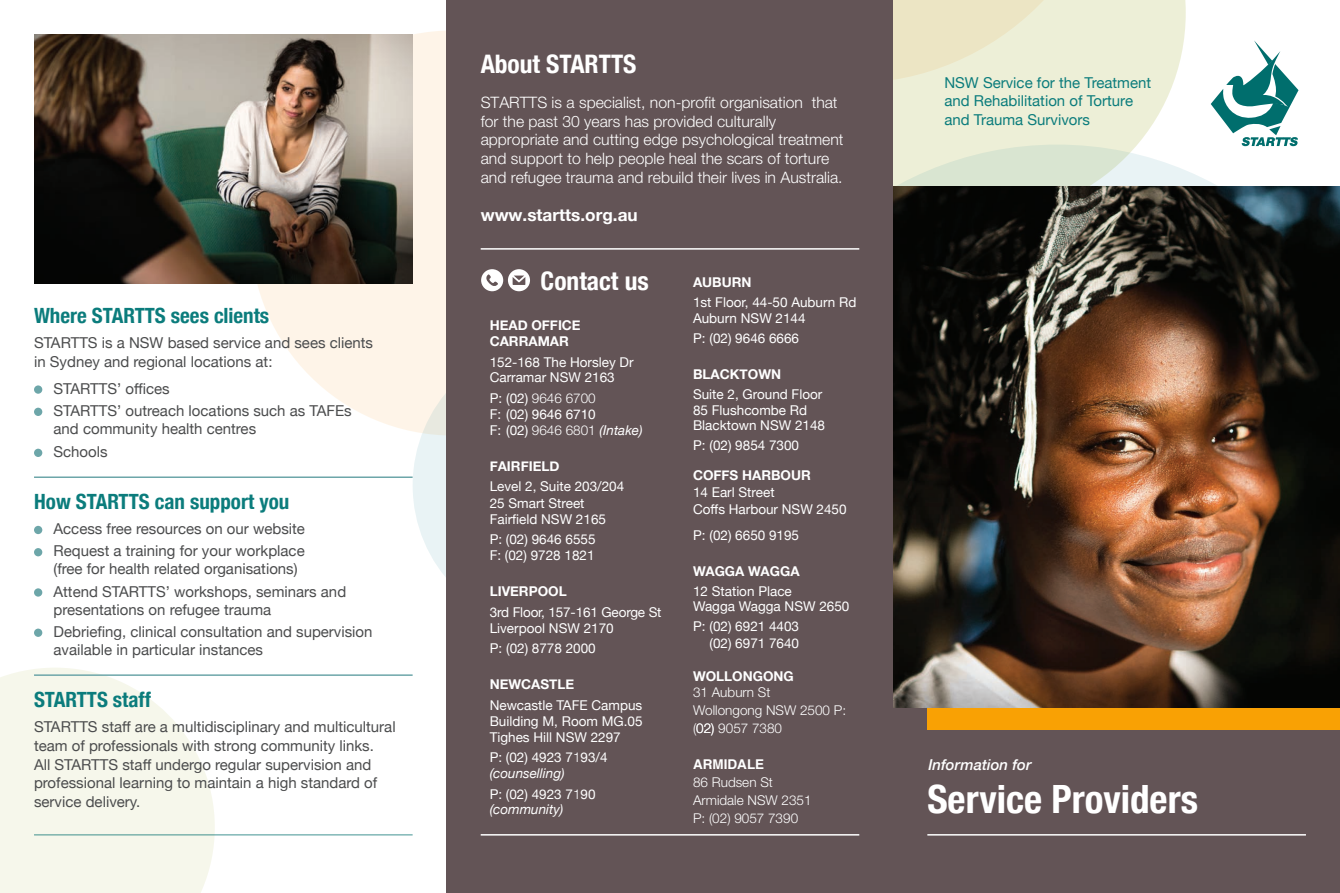
<style>
.page{position:relative;width:1340px;height:893px;background:#fff}
.page>*{position:absolute;margin:0;border:0;box-sizing:border-box;transform-origin:0 0}
._9_pt_para_text{font:700 condensed 39px "Helvetica Neue";color:#fff}
._9_pt_para_text-2{font:700 condensed 25.5px "Helvetica Neue";color:#fff}
.heading_2{font:700 condensed 25.5px "Helvetica Neue";color:#fff}
.heading_1{font:700 condensed 21px "Helvetica Neue";color:#0b7c7c}
.heading_2-2{font:700 condensed 21px "Helvetica Neue";color:#0b7c7c}
._9_pt_para_text-3{font:700 17.1px "Helvetica Neue";color:#fff}
._9_pt_para_text-4{font:300 15.75px/18.6px "Helvetica Neue";color:#fff}
._9_pt_para_text-5{font:15px/18.8px "Helvetica Neue";color:#4b4c4d}
._9_pt_para_text-6{font:15px/18.8px "Helvetica Neue";color:#0b7c7c}
._9_pt_para_text-7{font:italic 500 15px "Helvetica Neue";color:#fff}
.t1{font:13.5px/16px "Helvetica Neue";color:#fff}
.t2{font:300 13.5px/17.7px "Helvetica Neue";color:#fff}
.t3{font:700 13.5px/16px "Helvetica Neue";color:#fff}
.t4{font:13.5px "Helvetica";color:#fff}
.t5{font:700 13.5px "Helvetica";color:#fff}
.s1{font-weight:400}
.s2{font-family:"Helvetica Neue"}
.s3{font-weight:400;font-style:italic}
.s4{font-weight:300}
.s5{font-style:italic}
</style>
<div class="page">
<svg style="left:0;top:668px;width:215px;height:225px;background:#f7f7ed"></svg>
<div style="left:251px;top:30px;width:405px;height:406px;background:#fef4e8;border-radius:50%"></div>
<svg style="left:412px;top:340px;width:291px;height:290px;background:#e9f1f2"></svg>
<svg style="left:893px;top:0;width:292px;height:145px;background:#eef0da"></svg>
<svg style="left:893px;top:145px;width:402px;height:41px"></svg>
<svg style="left:893px;top:0;width:224px;height:83px;background:#eceacf"></svg>
<div style="left:446px;top:0;width:447px;height:893px;background:#635456"></div>
<div style="left:890px;top:708px;width:449px;height:185px;background:#635456"></div>
<svg style="left:1210px;top:40px;width:88px;height:106px"></svg>
<hr style="left:34px;top:476px;width:378px;height:2px;background:#6da6a9">
<hr style="left:34px;top:674px;width:378px;height:2px;background:#6da6a9">
<div style="left:34px;top:385px;width:8px;height:9px;background:#6da6a9;border-radius:50%"></div>
<div style="left:34px;top:408px;width:8px;height:8px;background:#6da6a9;border-radius:50%"></div>
<div style="left:34px;top:449px;width:8px;height:8px;background:#6da6a9;border-radius:50%"></div>
<div style="left:34px;top:526px;width:8px;height:8px;background:#6da6a9;border-radius:50%"></div>
<div style="left:34px;top:548px;width:8px;height:8px;background:#6da6a9;border-radius:50%"></div>
<div style="left:34px;top:588px;width:8px;height:9px;background:#6da6a9;border-radius:50%"></div>
<div style="left:34px;top:629px;width:8px;height:8px;background:#6da6a9;border-radius:50%"></div>
<img style="left:34px;top:34px;width:378px;height:250px">
<hr style="left:34px;top:834px;width:378px;height:2px;background:#006e6d">
<hr style="left:927px;top:834px;width:378px;height:2px;background:#fff">
<div style="left:927px;top:651px;width:412px;height:79px;background:#f9a104"></div>
<img style="left:893px;top:186px;width:446px;height:522px">
<hr style="left:480px;top:834px;width:379px;height:2px;background:#fff">
<hr style="left:480px;top:248px;width:379px;height:2px;background:#fff">
<svg style="left:481px;top:269px;width:49px;height:22px"></svg>
<p class="heading_2-2" style="left:34px;top:298px;width:237px">Where STARTTS sees clients</p>
<p class="_9_pt_para_text-5" style="left:34px;top:335px;width:340px">STARTTS is a NSW based service and sees clients in Sydney and regional locations at:</p>
<p class="_9_pt_para_text-5" style="left:54px;top:380px;width:118px">STARTTS’ offices</p>
<p class="_9_pt_para_text-5" style="left:54px;top:402px;width:300px;line-height:18px">STARTTS’ outreach locations such as TAFEs and community health centres</p>
<p class="_9_pt_para_text-5" style="left:54px;top:443px;width:56px">Schools</p>
<p class="heading_1" style="left:34px;top:484px;width:257px">How STARTTS can support you</p>
<p class="_9_pt_para_text-5" style="left:54px;top:520px;width:253px">Access free resources on our website</p>
<p class="_9_pt_para_text-5" style="left:54px;top:543px;width:253px;line-height:18px">Request a training for your workplace (free for health related organisations(</p>
<p class="_9_pt_para_text-5" style="left:54px;top:583px;width:294px;line-height:18px">Attend STARTTS’ workshops, seminars and presentations on refugee trauma</p>
<p class="_9_pt_para_text-5" style="left:54px;top:623px;width:320px;line-height:18px">Debriefing, clinical consultation and supervision available in particular instances</p>
<p class="heading_1" style="left:34px;top:682px;width:118px">STARTTS staff</p>
<p class="_9_pt_para_text-5" style="left:34px;top:718px;width:363px">STARTTS staff are a multidisciplinary and multicultural team of professionals with strong community links.<br>All STARTTS staff undergo regular supervision and professional learning to maintain a high standard of</p>
<p class="_9_pt_para_text-5" style="left:34px;top:793px;width:108px">service delivery.</p>
<p class="_9_pt_para_text-2" style="left:480px;top:43px;width:157px">About STARTTS</p>
<p class="_9_pt_para_text-4" style="left:480px;top:92px;width:364px">STARTTS is a specialist, non-profit organisation<br>for the past 30 years has provided culturally appropriate and cutting edge psychological treatment and support to help people heal the scars of torture and refugee trauma and rebuild their lives in Australia.</p>
<p class="_9_pt_para_text-3" style="left:480px;top:202px;width:158px">www.startts.org.au</p>
<p class="_9_pt_para_text-4" style="left:811px;top:92px;width:27px">that</p>
<p class="heading_2" style="left:540px;top:260px;width:110px">Contact us</p>
<p class="t3" style="left:489px;top:318px;width:93px">HEAD OFFICE<br>CARRAMAR</p>
<p class="t1" style="left:489px;top:355px;width:145px;line-height:15.6px">152-168 The Horsley Dr<br>Carramar NSW 2163</p>
<p class="t2" style="left:489px;top:388px;width:108px"><span class="s1">P ): 02(</span> 9646 6700</p>
<p class="t4" style="left:489px;top:406px;width:108px"><span class="s2">):F 02(</span> 9646 6710</p>
<p class="t2" style="left:489px;top:420px;width:154px"><span class="s1">:F (02)</span> 9646 6801 <span class="s3">(Intake(</span></p>
<p class="t3" style="left:489px;top:459px;width:71px">FAIRFIELD</p>
<p class="t1" style="left:489px;top:479px;width:136px">Level 2, Suite 203/204<br>25 Smart Street<br>Fairfield NSW 2165</p>
<p class="t1" style="left:489px;top:532px;width:107px">P ): 02( 9646 6555<br>):F 02( 9728 1821</p>
<p class="t3" style="left:489px;top:584px;width:79px">LIVERPOOL</p>
<p class="t1" style="left:489px;top:605px;width:173px">3rd Floor, 157-161 George St<br>Liverpool NSW 2170</p>
<p class="t1" style="left:489px;top:641px;width:108px">P ): 02( 8778 2000</p>
<p class="t3" style="left:489px;top:677px;width:86px">NEWCASTLE</p>
<p class="t1" style="left:489px;top:698px;width:154px;text-align:justify">Newcastle TAFE Campus Building M, Room MG.05<br>Tighes Hill NSW 2297</p>
<p class="t1" style="left:489px;top:750px;width:119px">P ): 02( 4923 7<span class="s4">1</span>93/4 <span class="s5">(counselling(</span></p>
<p class="t1" style="left:489px;top:787px;width:107px">P ): 02( 4923 7<span class="s4">1</span>90 <span class="s5">(community(</span></p>
<p class="t3" style="left:693px;top:275px;width:60px">AUBURN</p>
<p class="t1" style="left:693px;top:296px;width:165px">1st Floor, 44-50 Auburn Rd<br>Auburn NSW 2144</p>
<p class="t1" style="left:693px;top:331px;width:108px">P ): 02( 9646 6666</p>
<p class="t3" style="left:693px;top:366px;width:90px">BLACKTOWN</p>
<p class="t1" style="left:693px;top:387px;width:134px">Suite 2, Ground Floor<br>85 Flushcombe Rd<br>Blacktown NSW 2148</p>
<p class="t1" style="left:693px;top:438px;width:108px">P ): 02( 9854 7300</p>
<p class="t3" style="left:693px;top:467px;width:119px">COFFS HARBOUR</p>
<p class="t1" style="left:693px;top:484px;width:155px;line-height:17.1px">14 Earl Street<br>Coffs Harbour NSW 2450</p>
<p class="t1" style="left:693px;top:528px;width:108px">P ): 02( 6650 9195</p>
<p class="t3" style="left:693px;top:563px;width:108px">WAGGA WAGGA</p>
<p class="t1" style="left:693px;top:584px;width:158px">12 Station Place<br>Wagga Wagga NSW 2650</p>
<p class="t1" style="left:693px;top:619px;width:108px;text-align:right">P ): 02( 6921 4403 )02( 6971 7640</p>
<p class="t3" style="left:693px;top:668px;width:102px">WOLLONGONG</p>
<p class="t2" style="left:693px;top:683px;width:155px">31 Auburn St<br>Wollongong NSW 2500 P: )02( 9057 7380</p>
<p class="t5" style="left:693px;top:756px;width:73px">ARMIDALE</p>
<p class="t2" style="left:693px;top:773px;width:120px">86 Rudsen St<br>Armidale NSW 2351<br>P ): 02( 9057 7390</p>
<p class="_9_pt_para_text-6" style="left:944px;top:74px;width:208px">NSW Service for the Treatment and Rehabilitation of Torture and Trauma Survivors</p>
<p class="_9_pt_para_text-7" style="left:928px;top:752px;width:105px">Information for</p>
<p class="_9_pt_para_text" style="left:927px;top:767px;width:272px">Service Providers</p>
</div>
